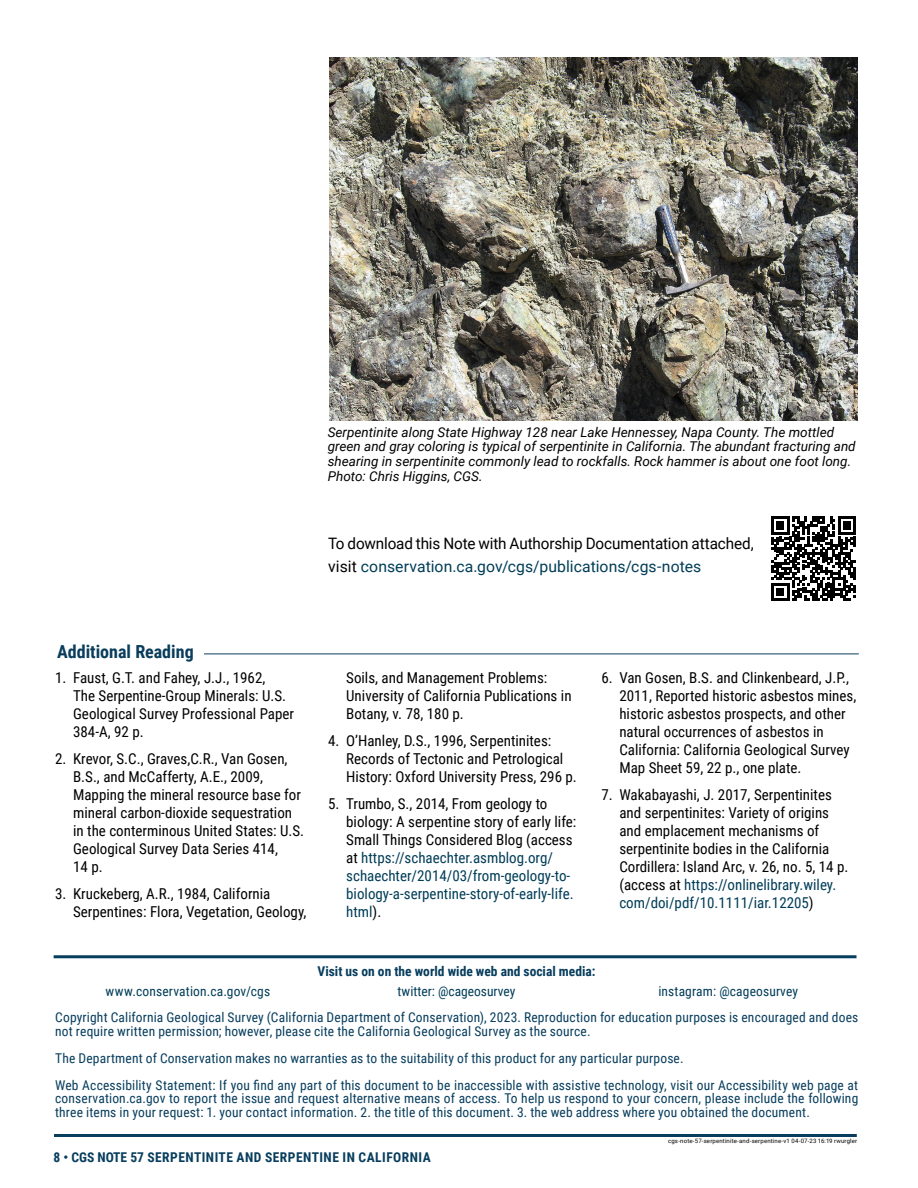
<style>
.page{position:relative;width:918px;height:1188px;background:#fff}
.page>*{position:absolute;margin:0;border:0;box-sizing:border-box;transform-origin:0 0}
.t1{font:700 18px "Roboto Condensed";color:#0a3d5c}
.t2{font:15.75px/22.5px "Roboto";letter-spacing:-.005em;color:#000}
.t3{font:15px/18px "Roboto Condensed";color:#000}
.t4{font:15px/18px "Roboto Condensed";color:#003d58}
.t5{font:13.5px/13.5px "Roboto Condensed";letter-spacing:.01em;color:#073d5d}
.t6{font:italic 13.5px/15px "Roboto";color:#000}
.t7{font:13.5px "Roboto Condensed";letter-spacing:.01em;color:#003d58}
.t8{font:700 13.5px "Roboto Condensed";letter-spacing:.035em;color:#073d5d}
.t9{font:700 13.5px "Roboto Condensed";color:#073d5d}
.t10{font:6px "Roboto";letter-spacing:.025em;color:#000}
.s1{color:#003d58}
.s2{color:#000}
</style>
<div class="page">
<hr style="left:54px;top:1134px;width:803px;height:3px;background:#073d5d">
<hr style="left:54px;top:955px;width:802px;height:3px;background:#073d5d">
<img style="left:329px;top:57px;width:528px;height:363px">
<hr style="left:204px;top:654px;width:655px;height:1px;background:#0a3d5c">
<svg style="left:771px;top:516px;width:85px;height:85px"></svg>
<p class="t6" style="left:328px;top:424px;width:530px">Serpentinite along State Highway 128 near Lake Hennessey, Napa County. The mottled green and gray coloring is typical of serpentinite in California. The abundant fracturing and shearing in serpentinite commonly lead to rockfalls. Rock hammer is about one foot long.<br>Photo: Chris Higgins, CGS.</p>
<p class="t2" style="left:328px;top:532px;width:427px">To download this Note with Authorship Documentation attached, visit <span class="s1">conservation.ca.gov/cgs/publications/cgs-notes</span></p>
<h2 class="t1" style="left:57px;top:639px;width:138px">Additional Reading</h2>
<p class="t3" style="left:73px;top:668px;width:223px;text-indent:-18px">1. Faust, G.T. and Fahey, J.J., 1962,<br>The Serpentine-Group Minerals: U.S.<br>Geological Survey Professional Paper<br>384-A, 92 p.</p>
<p class="t3" style="left:73px;top:749px;width:233px;text-indent:-18px">2. Krevor, S.C., Graves,C.R., Van Gosen, B.S., and McCafferty, A.E., 2009, Mapping the mineral resource base for mineral carbon-dioxide sequestration in the conterminous United States: U.S.<br>Geological Survey Data Series 414,<br>14 p.</p>
<p class="t3" style="left:73px;top:884px;width:235px;text-indent:-18px">3. Kruckeberg, A.R., 1984, California<br>Serpentines: Flora, Vegetation, Geology,</p>
<p class="t3" style="left:346px;top:668px;width:227px">Soils, and Management Problems:<br>University of California Publications in<br>Botany, v. 78, 180 p.</p>
<p class="t3" style="left:346px;top:731px;width:232px;text-indent:-18px">4. O’Hanley, D.S., 1996, Serpentinites:<br>Records of Tectonic and Petrological<br>History: Oxford University Press, 296 p.</p>
<p class="t4" style="left:346px;top:794px;width:232px;text-indent:-18px"><span class="s2">5. Trumbo, S., 2014, From geology to biology: A serpentine story of early life:<br>Small Things Considered Blog (access at</span> https://schaechter.asmblog.org/ schaechter/2014/03/from-geology-to&shy;biology-a-serpentine-story-of-early-life. html<span class="s2">).</span></p>
<p class="t3" style="left:619px;top:668px;width:238px;text-indent:-18px">6. Van Gosen, B.S. and Clinkenbeard, J.P., 2011, Reported historic asbestos mines, historic asbestos prospects, and other natural occurrences of asbestos in California: California Geological Survey Map Sheet 59, 22 p., one plate.</p>
<p class="t3" style="left:619px;top:785px;width:231px;text-indent:-18px">7. Wakabayashi, J. 2017, Serpentinites and serpentinites: Variety of origins and emplacement mechanisms of serpentinite bodies in the California Cordillera: Island Arc, v. 26, no. 5, 14 p. (access at <span class="s1">https://onlinelibrary.wiley. com/doi/pdf/10.1111/iar.12205</span>)</p>
<h1 class="t9" style="left:318px;top:962px;width:279px">Visit us on on the world wide web and social media:</h1>
<p class="t7" style="left:398px;top:982px;width:119px">twitter: @cageosurvey</p>
<p class="t7" style="left:658px;top:982px;width:141px">instagram: @cageosurvey</p>
<p class="t5" style="left:55px;top:1010px;width:805px">Copyright California Geological Survey (California Department of Conservation), 2023. Reproduction for education purposes is encouraged and does not require written permission; however, please cite the California Geological Survey as the source.</p>
<p class="t5" style="left:55px;top:1050px;width:630px">The Department of Conservation makes no warranties as to the suitability of this product for any particular purpose.</p>
<p class="t5" style="left:55px;top:1077px;width:805px;text-align:justify">Web Accessibility Statement: If you find any part of this document to be inaccessible with assistive technology, visit our Accessibility web page at conservation.ca.gov to report the issue and request alternative means of access. To help us respond to your concern, please include the following three items in your request: 1. your contact information. 2. the title of this document. 3. the web address where you obtained the document.</p>
<p class="t7" style="left:106px;top:982px;width:166px">www.conservation.ca.gov/cgs</p>
<p class="t8" style="left:54px;top:1147px;width:379px">8 • CGS NOTE 57 SERPENTINITE AND SERPENTINE IN CALIFORNIA</p>
<p class="t10" style="left:668px;top:1137px;width:191px">cgs-note-57-serpentinite-and-serpentine-v1 04-07-23 16:19 rwurgler</p>
</div>
